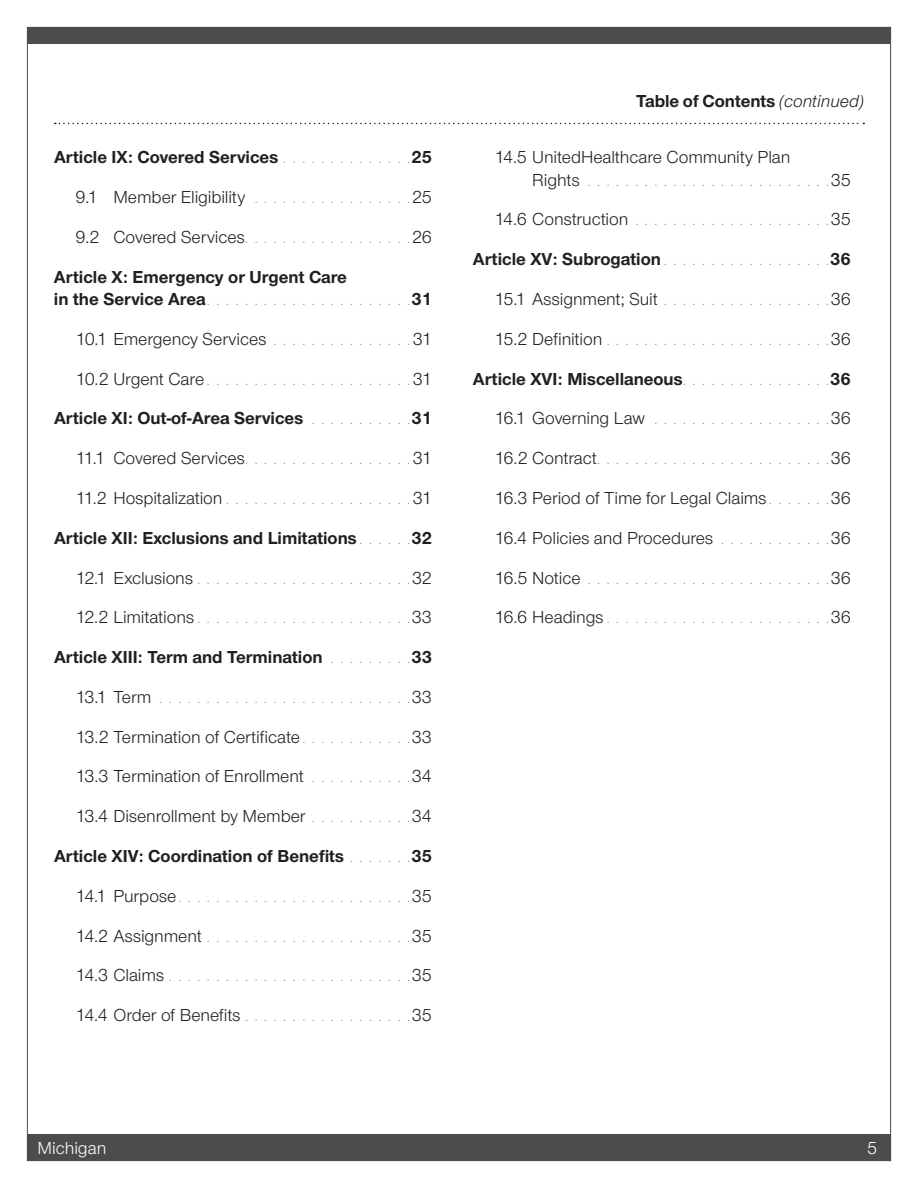
<style>
.page{position:relative;width:918px;height:1188px;background:#fff}
.page>*{position:absolute;margin:0;border:0;box-sizing:border-box;transform-origin:0 0}
.t1{font:18px/22.5px "UHC Sans";letter-spacing:-.005em;color:#231f20}
.t2{font:300 18px "UHC Sans";color:#808285}
.t3{font:700 18px/22.5px "UHC Sans";color:#231f20}
.t4{font:18px "UHC Sans";color:#fff}
.s1{font-weight:300;color:#808285}
.s2{font-weight:400;color:#231f20}
.s3{font-weight:400;font-style:italic}
</style>
<div class="page">
<div style="left:28px;top:1134px;width:863px;height:27px;background:#4b4c4d"></div>
<svg style="left:55px;top:123px;width:809px;height:1px"></svg>
<div style="left:27px;top:27px;width:864px;height:17px;background:#4b4c4d"></div>
<p class="t3" style="left:54px;top:145px;width:379px">Article IX: Covered Services <span class="s1">. . . . . . . . . . . . .</span> 25</p>
<p class="t1" style="left:76px;top:185px;width:358px">9.1 Member Eligibility <span class="s1">. . . . . . . . . . . . . . . .</span> 25</p>
<p class="t1" style="left:76px;top:225px;width:358px">9.2 Covered Services<span class="s1">..................</span>26</p>
<p class="t3" style="left:54px;top:265px;width:379px">Article X: Emergency or Urgent Care<br>in the Service Area <span class="s1">. . . . . . . . . . . . . . . . . . . . .</span> 31</p>
<p class="t1" style="left:76px;top:327px;width:358px">10.1 Emergency Services <span class="s1">. . . . . . . . . . . . . .</span> 31</p>
<p class="t2" style="left:76px;top:366px;width:358px"><span class="s2">10.2 Urgent Care</span> . . . . . . . . . . . . . . . . . . . . . <span class="s2">31</span></p>
<p class="t3" style="left:54px;top:407px;width:379px">Article XI: Out-of-Area Services <span class="s1">. . . . . . . . . .</span> 31</p>
<p class="t1" style="left:76px;top:446px;width:358px">11.1 Covered Services<span class="s1">. . . . . . . . . . . . . . . . . .</span>31</p>
<p class="t1" style="left:76px;top:486px;width:358px">11.2 Hospitalization <span class="s1">. . . . . . . . . . . . . . . . . . .</span> 31</p>
<p class="t3" style="left:54px;top:526px;width:379px">Article XII: Exclusions and Limitations <span class="s1">. . . . .</span> 32</p>
<p class="t2" style="left:76px;top:565px;width:358px"><span class="s2">12.1 Exclusions</span> . . . . . . . . . . . . . . . . . . . . . . <span class="s2">32</span></p>
<p class="t2" style="left:76px;top:605px;width:358px"><span class="s2">12.2 Limitations</span> . . . . . . . . . . . . . . . . . . . . . . <span class="s2">33</span></p>
<p class="t3" style="left:54px;top:645px;width:379px">Article XIII: Term and Termination <span class="s1">. . . . . . . .</span> 33</p>
<p class="t2" style="left:76px;top:685px;width:358px"><span class="s2">13.1 Term</span> . . . . . . . . . . . . . . . . . . . . . . . . . . <span class="s2">33</span></p>
<p class="t1" style="left:76px;top:725px;width:358px">13.2 Termination of Certificate <span class="s1">. . . . . . . . . . .</span> 33</p>
<p class="t1" style="left:76px;top:765px;width:358px">13.3 Termination of Enrollment <span class="s1">. . . . . . . . . .</span> 34</p>
<p class="t1" style="left:76px;top:804px;width:358px">13.4 Disenrollment by Member <span class="s1">. . . . . . . . . .</span> 34</p>
<p class="t3" style="left:54px;top:844px;width:379px">Article XIV: Coordination of Benefits <span class="s1">. . . . . .</span> 35</p>
<p class="t2" style="left:76px;top:884px;width:358px"><span class="s2">14.1 Purpose</span> . . . . . . . . . . . . . . . . . . . . . . . . <span class="s2">35</span></p>
<p class="t2" style="left:76px;top:923px;width:358px"><span class="s2">14.2 Assignment</span> . . . . . . . . . . . . . . . . . . . . . <span class="s2">35</span></p>
<p class="t2" style="left:76px;top:963px;width:358px"><span class="s2">14.3 Claims</span> . . . . . . . . . . . . . . . . . . . . . . . . . <span class="s2">35</span></p>
<p class="t1" style="left:76px;top:1003px;width:358px">14.4 Order of Benefits <span class="s1">. . . . . . . . . . . . . . . . .</span> 35</p>
<p class="t3" style="left:636px;top:89px;width:229px">Table of Contents <span class="s3">(continued)</span></p>
<p class="t1" style="left:532px;top:145px;width:320px;text-indent:-38px">14.5 UnitedHealthcare Community Plan<br>Rights <span class="s1">. . . . . . . . . . . . . . . . . . . . . . . . .</span> 35</p>
<p class="t2" style="left:494px;top:207px;width:358px"><span class="s2">14.6 Construction</span> . . . . . . . . . . . . . . . . . . . . <span class="s2">35</span></p>
<p class="t3" style="left:473px;top:247px;width:379px">Article XV: Subrogation <span class="s1">. . . . . . . . . . . . . . . . .</span> 36</p>
<p class="t1" style="left:494px;top:287px;width:358px">15.1 Assignment; Suit <span class="s1">. . . . . . . . . . . . . . . . .</span> 36</p>
<p class="t2" style="left:494px;top:327px;width:358px"><span class="s2">15.2 Definition</span> . . . . . . . . . . . . . . . . . . . . . . . <span class="s2">36</span></p>
<p class="t3" style="left:473px;top:367px;width:379px">Article XVI: Miscellaneous <span class="s1">. . . . . . . . . . . . . . .</span> 36</p>
<p class="t1" style="left:494px;top:407px;width:358px">16.1 Governing Law <span class="s1">. . . . . . . . . . . . . . . . . .</span> 36</p>
<p class="t2" style="left:494px;top:446px;width:358px"><span class="s2">16.2 Contract</span> . . . . . . . . . . . . . . . . . . . . . . . . <span class="s2">36</span></p>
<p class="t1" style="left:494px;top:486px;width:358px">16.3 Period of Time for Legal Claims <span class="s1">. . . . . .</span> 36</p>
<p class="t1" style="left:494px;top:526px;width:358px">16.4 Policies and Procedures <span class="s1">. . . . . . . . . . .</span> 36</p>
<p class="t2" style="left:494px;top:565px;width:358px"><span class="s2">16.5 Notice</span> . . . . . . . . . . . . . . . . . . . . . . . . . <span class="s2">36</span></p>
<p class="t2" style="left:494px;top:605px;width:358px"><span class="s2">16.6 Headings</span> . . . . . . . . . . . . . . . . . . . . . . . <span class="s2">36</span></p>
<p class="t4" style="left:38px;top:1136px;width:70px">Michigan</p>
<p class="t4" style="left:867px;top:1136px;width:12px">5</p>
</div>
